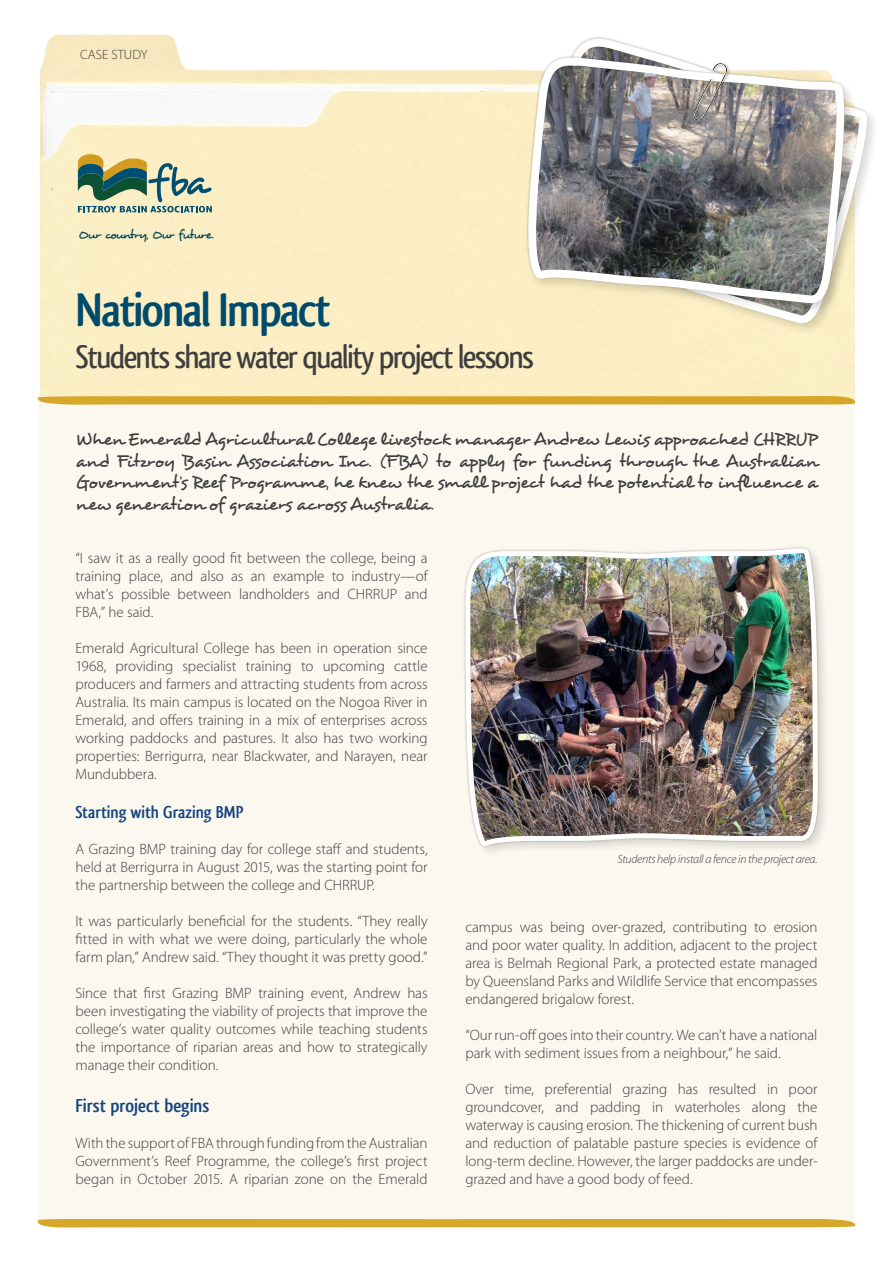
<style>
.page{position:relative;width:893px;height:1263px;background:#fff}
.page>*{position:absolute;margin:0;border:0;box-sizing:border-box;transform-origin:0 0}
.t1{font:700 49.2px "Qlassik";letter-spacing:-.04em;color:#004b6c}
.t2{font:500 34.05px "Qlassik";letter-spacing:-.05em;color:#3e3e3f}
.t3{font:700 19.5px "Qlassik";letter-spacing:-.005em;color:#16447f}
.HIGHLIGHT_PARAGRAPH{font:18px/21.6px "Desyrel";letter-spacing:-.015em;color:#3e3e3f;text-align:justify}
.t4{font:700 18px "Qlassik";letter-spacing:-.005em;color:#16447f}
.t5{font:300 15px/18px "Myriad Pro";letter-spacing:-.005em;color:#3e3e3f;text-align:justify}
.t6{font:300 13.5px "Myriad Pro";color:#3e3e3f}
.t7{font:12.75px "Desyrel";letter-spacing:-.095em;color:#004b6c}
.t8{font:italic 300 12px "Myriad Pro";letter-spacing:-.02em;color:#3e3e3f}
</style>
<div class="page">
<img style="left:39px;top:34px;width:817px;height:370px">
<div style="left:38px;top:405px;width:817px;height:814px;background:#fbf8ef"></div>
<svg style="left:38px;top:1219px;width:817px;height:8px;background:#d6a82b"></svg>
<svg style="left:38px;top:396px;width:817px;height:9px;background:#d9ae39"></svg>
<svg style="left:78px;top:154px;width:134px;height:58px;background:#a4b193"></svg>
<svg style="left:514px;top:34px;width:360px;height:300px;fill:#fcefc5"></svg>
<svg style="left:520px;top:34px;width:352px;height:295px"></svg>
<div style="left:526px;top:55px;width:331px;height:261px;background:#231f20;opacity:.16"></div>
<svg style="left:517px;top:50px;width:336px;height:262px"></svg>
<img style="left:518px;top:56px;width:334px;height:252px">
<div style="left:691px;top:61px;width:40px;height:64px;background:#231f20;opacity:.41"></div>
<svg style="left:692px;top:62px;width:36px;height:63px"></svg>
<div style="left:463px;top:546px;width:367px;height:312px;background:#231f20;opacity:.16"></div>
<img style="left:463px;top:546px;width:357px;height:304px">
<p class="t6" style="left:80px;top:47px;width:69px">CASE STUDY</p>
<p class="t7" style="left:78px;top:226px;width:137px">Our country, Our future.</p>
<p class="t1" style="left:75px;top:281px;width:257px">National Impact</p>
<p class="t2" style="left:75px;top:337px;width:460px">Students share water quality project lessons</p>
<p class="HIGHLIGHT_PARAGRAPH" style="left:75px;top:428px;width:744px">When Emerald Agricultural College livestock manager Andrew Lewis approached CHRRUP and Fitzroy Basin Association Inc. (FBA) to apply for funding through the Australian Government’s Reef Programme, he knew the small project had the potential to influence a new generation of graziers across Australia.</p>
<p class="t5" style="left:75px;top:548px;width:354px">“I saw it as a really good fit between the college, being a training place, and also as an example to industry—of what’s possible between landholders and CHRRUP and FBA,” he said.</p>
<p class="t5" style="left:75px;top:638px;width:354px">Emerald Agricultural College has been in operation since 1968, providing specialist training to upcoming cattle producers and farmers and attracting students from across Australia. Its main campus is located on the Nogoa River in Emerald, and offers training in a mix of enterprises across working paddocks and pastures. It also has two working properties: Berrigurra, near Blackwater, and Narayen, near Mundubbera.</p>
<p class="t4" style="left:75px;top:802px;width:170px">Starting with Grazing BMP</p>
<p class="t5" style="left:75px;top:840px;width:354px">A Grazing BMP training day for college staff and students, held at Berrigurra in August 2015, was the starting point for the partnership between the college and CHRRUP.</p>
<p class="t5" style="left:75px;top:912px;width:354px">It was particularly beneficial for the students. “They really fitted in with what we were doing, particularly the whole farm plan,” Andrew said. “They thought it was pretty good.”</p>
<p class="t5" style="left:75px;top:984px;width:354px">Since that first Grazing BMP training event, Andrew has been investigating the viability of projects that improve the college’s water quality outcomes while teaching students the importance of riparian areas and how to strategically manage their condition.</p>
<p class="t3" style="left:75px;top:1094px;width:135px">First project begins</p>
<p class="t5" style="left:75px;top:1133px;width:354px">With the support of FBA through funding from the Australian Government’s Reef Programme, the college’s first project began in October 2015. A riparian zone on the Emerald</p>
<p class="t8" style="left:617px;top:852px;width:202px">Students help install a fence in the project area.</p>
<p class="t5" style="left:465px;top:918px;width:354px">campus was being over-grazed, contributing to erosion and poor water quality. In addition, adjacent to the project area is Belmah Regional Park, a protected estate managed by Queensland Parks and Wildlife Service that encompasses endangered brigalow forest.</p>
<p class="t5" style="left:465px;top:1026px;width:354px">“Our run-off goes into their country. We can’t have a national park with sediment issues from a neighbour,” he said.</p>
<p class="t5" style="left:465px;top:1080px;width:354px">Over time, preferential grazing has resulted in poor groundcover, and padding in waterholes along the waterway is causing erosion. The thickening of current bush and reduction of palatable pasture species is evidence of long-term decline. However, the larger paddocks are under&shy;grazed and have a good body of feed.</p>
</div>
